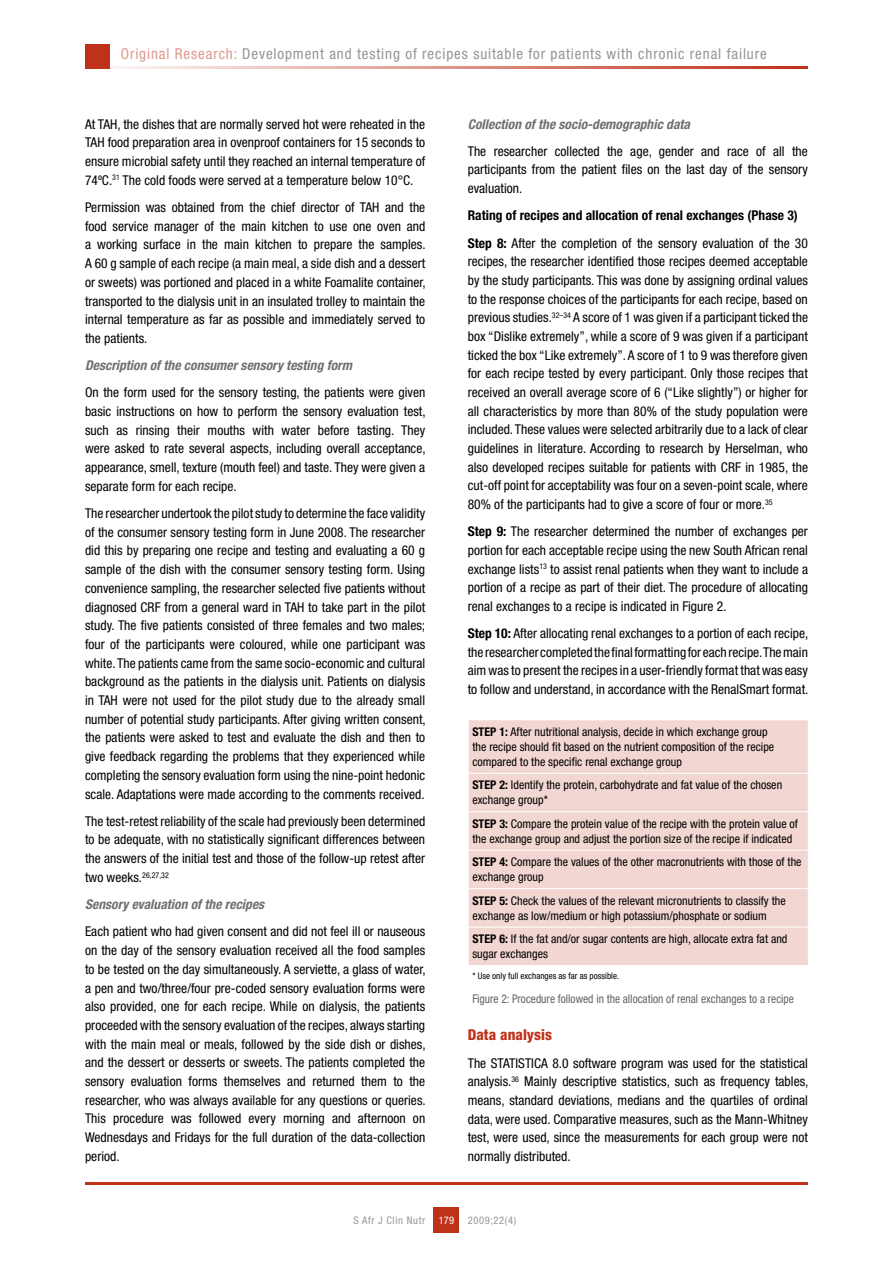
<style>
.page{position:relative;width:893px;height:1263px;background:#fff}
.page>*{position:absolute;margin:0;border:0;box-sizing:border-box;transform-origin:0 0}
.t1{font:condensed 15px "Helvetica Neue LT Std";letter-spacing:.06em;color:#939598}
.t2{font:800 condensed 15px "Helvetica Neue LT Std";color:#bf311a}
.t3{font:condensed 13.5px/18.8px "Helvetica Neue LT Std";color:#000;text-align:justify}
.t4{font:italic 700 condensed 13.5px "Helvetica Neue LT Std";color:#6d6f71}
.t5{font:700 condensed 13.5px/27.2px "Helvetica Neue LT Std";color:#000}
.t6{font:condensed 12px/15px "Helvetica Neue LT Std";color:#000}
.t7{font:condensed 12px "Helvetica Neue LT Std";color:#636467;scale:.95 1}
.t8{font:condensed 10.5px "Helvetica Neue LT Std";letter-spacing:.06em;color:#939598}
.t9{font:condensed 10.5px "Helvetica Neue LT Std";color:#fff}
.t10{font:condensed 9px "Helvetica Neue LT Std";color:#000}
.s1{color:#df988c}
.s2{font-weight:400}
.s3{font-weight:700}
</style>
<div class="page">
<div style="left:434px;top:1208px;width:25px;height:25px;background:#bf311a"></div>
<hr style="left:85px;top:1182px;width:723px;height:2px;background:#bf311a">
<hr style="left:85px;top:66px;width:723px;height:2px;background:#bf311a">
<div style="left:85px;top:44px;width:24px;height:24px;background:#bf311a"></div>
<div style="left:469px;top:720px;width:339px;height:245px;background:#f2d6d1"></div>
<hr style="left:468px;top:773px;width:341px;height:1px;background:#fff">
<hr style="left:468px;top:811px;width:341px;height:1px;background:#fff">
<hr style="left:468px;top:850px;width:341px;height:1px;background:#fff">
<hr style="left:468px;top:888px;width:341px;height:1px;background:#fff">
<hr style="left:468px;top:927px;width:341px;height:1px;background:#fff">
<p class="t1" style="left:121px;top:45px;width:647px"><span class="s1">Original Research:</span> Development and testing of recipes suitable for patients with chronic renal failure</p>
<p class="t3" style="left:85px;top:114px;width:342px">At TAH, the dishes that are normally served hot were reheated in the TAH food preparation area in ovenproof containers for 15 seconds to ensure microbial safety until they reached an internal temperature of 74ºC.<sup>31</sup> The cold foods were served at a temperature below 10°C.</p>
<p class="t3" style="left:85px;top:198px;width:342px">Permission was obtained from the chief director of TAH and the food service manager of the main kitchen to use one oven and a working surface in the main kitchen to prepare the samples.<br>A 60 g sample of each recipe (a main meal, a side dish and a dessert or sweets) was portioned and placed in a white Foamalite container, transported to the dialysis unit in an insulated trolley to maintain the internal temperature as far as possible and immediately served to the patients.</p>
<p class="t4" style="left:85px;top:357px;width:268px">Description of the consumer sensory testing form</p>
<p class="t3" style="left:85px;top:383px;width:342px">On the form used for the sensory testing, the patients were given basic instructions on how to perform the sensory evaluation test, such as rinsing their mouths with water before tasting. They were asked to rate several aspects, including overall acceptance, appearance, smell, texture (mouth feel) and taste. They were given a separate form for each recipe.</p>
<p class="t3" style="left:85px;top:504px;width:342px">The researcher undertook the pilot study to determine the face validity of the consumer sensory testing form in June 2008. The researcher did this by preparing one recipe and testing and evaluating a 60 g sample of the dish with the consumer sensory testing form. Using convenience sampling, the researcher selected five patients without diagnosed CRF from a general ward in TAH to take part in the pilot study. The five patients consisted of three females and two males; four of the participants were coloured, while one participant was white. The patients came from the same socio-economic and cultural background as the patients in the dialysis unit. Patients on dialysis in TAH were not used for the pilot study due to the already small number of potential study participants. After giving written consent, the patients were asked to test and evaluate the dish and then to give feedback regarding the problems that they experienced while completing the sensory evaluation form using the nine-point hedonic scale. Adaptations were made according to the comments received.</p>
<p class="t3" style="left:85px;top:811px;width:342px">The test-retest reliability of the scale had previously been determined to be adequate, with no statistically significant differences between the answers of the initial test and those of the follow-up retest after two weeks.<sup>26,27,32</sup></p>
<p class="t4" style="left:85px;top:896px;width:181px">Sensory evaluation of the recipes</p>
<p class="t3" style="left:85px;top:922px;width:342px">Each patient who had given consent and did not feel ill or nauseous on the day of the sensory evaluation received all the food samples to be tested on the day simultaneously. A serviette, a glass of water, a pen and two/three/four pre-coded sensory evaluation forms were also provided, one for each recipe. While on dialysis, the patients proceeded with the sensory evaluation of the recipes, always starting with the main meal or meals, followed by the side dish or dishes, and the dessert or desserts or sweets. The patients completed the sensory evaluation forms themselves and returned them to the researcher, who was always available for any questions or queries.<br>This procedure was followed every morning and afternoon on Wednesdays and Fridays for the full duration of the data-collection period.</p>
<p class="t4" style="left:468px;top:116px;width:224px">Collection of the socio-demographic data</p>
<p class="t3" style="left:468px;top:142px;width:342px">The researcher collected the age, gender and race of all the participants from the patient files on the last day of the sensory evaluation.</p>
<p class="t5" style="left:468px;top:202px;width:342px">Rating of recipes and allocation of renal exchanges (Phase 3)<br>Step 8: <span class="s2">After the completion of the sensory evaluation of the 30</span></p>
<p class="t3" style="left:468px;top:252px;width:342px">recipes, the researcher identified those recipes deemed acceptable by the study participants. This was done by assigning ordinal values to the response choices of the participants for each recipe, based on previous studies.<sup>32–34</sup> A score of 1 was given if a participant ticked the box “Dislike extremely”, while a score of 9 was given if a participant ticked the box “Like extremely”. A score of 1 to 9 was therefore given for each recipe tested by every participant. Only those recipes that received an overall average score of 6 (“Like slightly”) or higher for all characteristics by more than 80% of the study population were included. These values were selected arbitrarily due to a lack of clear guidelines in literature. According to research by Herselman, who also developed recipes suitable for patients with CRF in 1985, the cut-off point for acceptability was four on a seven-point scale, where 80% of the participants had to give a score of four or more.<sup>35</sup></p>
<p class="t3" style="left:468px;top:522px;width:342px"><span class="s3">Step 9:</span> The researcher determined the number of exchanges per portion for each acceptable recipe using the new South African renal exchange lists<sup>13</sup> to assist renal patients when they want to include a portion of a recipe as part of their diet. The procedure of allocating renal exchanges to a recipe is indicated in Figure 2.</p>
<p class="t3" style="left:468px;top:624px;width:342px"><span class="s3">Step 10:</span> After allocating renal exchanges to a portion of each recipe, the researcher completed the final formatting for each recipe. The main aim was to present the recipes in a user-friendly format that was easy to follow and understand, in accordance with the RenalSmart format.</p>
<p class="t6" style="left:472px;top:724px;width:303px"><span class="s3">STEP 1:</span> After nutritional analysis, decide in which exchange group the recipe should fit based on the nutrient composition of the recipe compared to the specific renal exchange group</p>
<p class="t6" style="left:472px;top:777px;width:311px"><span class="s3">STEP 2:</span> Identify the protein, carbohydrate and fat value of the chosen exchange group*</p>
<p class="t6" style="left:472px;top:816px;width:327px"><span class="s3">STEP 3:</span> Compare the protein value of the recipe with the protein value of the exchange group and adjust the portion size of the recipe if indicated</p>
<p class="t6" style="left:472px;top:854px;width:331px"><span class="s3">STEP 4:</span> Compare the values of the other macronutrients with those of the exchange group</p>
<p class="t6" style="left:472px;top:893px;width:315px"><span class="s3">STEP 5:</span> Check the values of the relevant micronutrients to classify the exchange as low/medium or high potassium/phosphate or sodium</p>
<p class="t6" style="left:472px;top:931px;width:317px"><span class="s3">STEP 6:</span> If the fat and/or sugar contents are high, allocate extra fat and sugar exchanges</p>
<p class="t10" style="left:472px;top:971px;width:148px">* Use only full exchanges as far as possible.</p>
<p class="t7" style="left:472px;top:992px;width:340px">Figure 2: Procedure followed in the allocation of renal exchanges to a recipe</p>
<p class="t2" style="left:468px;top:1026px;width:86px">Data analysis</p>
<p class="t3" style="left:468px;top:1053px;width:342px">The STATISTICA 8.0 software program was used for the statistical analysis.<sup>36</sup> Mainly descriptive statistics, such as frequency tables, means, standard deviations, medians and the quartiles of ordinal data, were used. Comparative measures, such as the Mann-Whitney test, were used, since the measurements for each group were not normally distributed.</p>
<p class="t8" style="left:354px;top:1214px;width:73px">S Afr J Clin Nutr</p>
<p class="t8" style="left:468px;top:1214px;width:50px">2009;22(4)</p>
<p class="t9" style="left:439px;top:1214px;width:17px">179</p>
</div>
